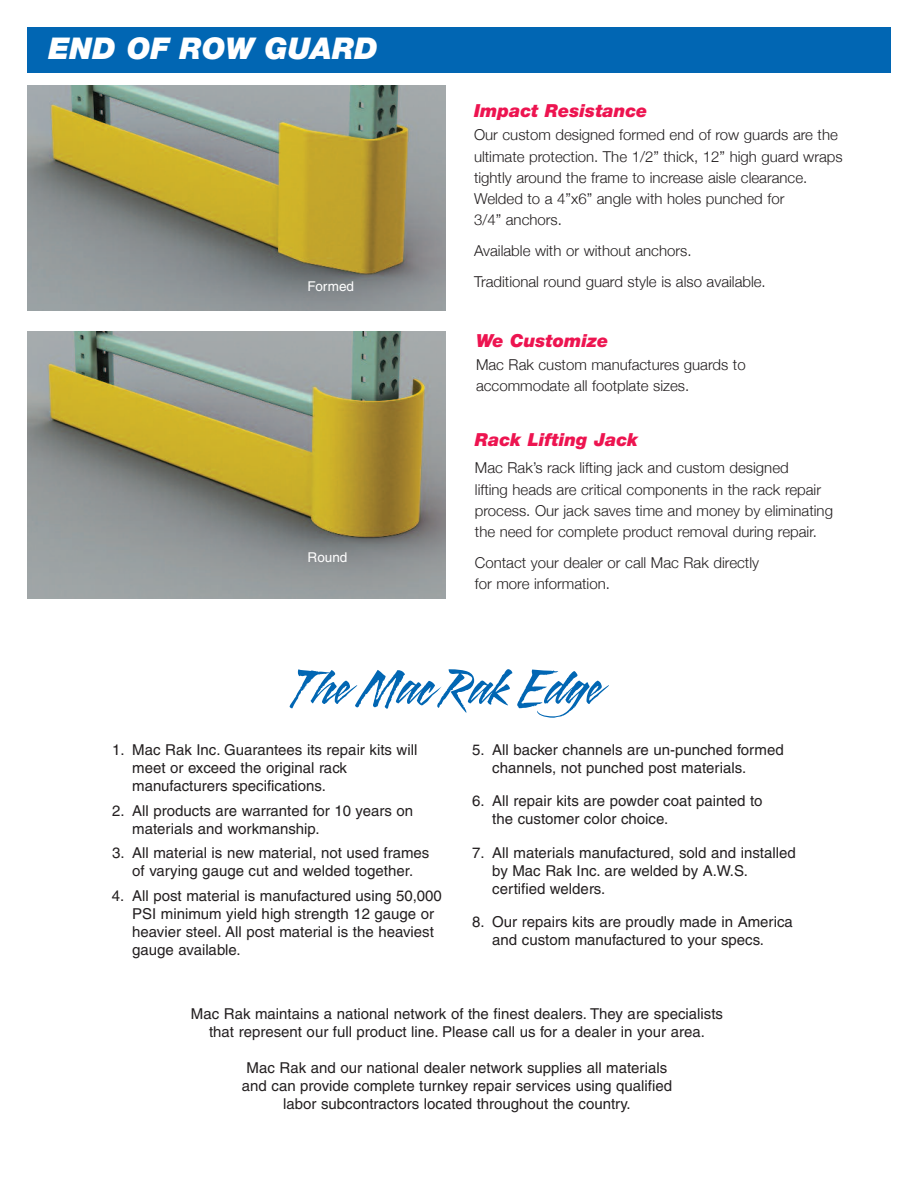
<style>
.page{position:relative;width:918px;height:1188px;background:#fff}
.page>*{position:absolute;margin:0;border:0;box-sizing:border-box;transform-origin:0 0}
.t1{font:italic 900 30px "Helvetica Neue";color:#fff}
.t2{font:italic 900 18px "Helvetica Neue";color:#ed1450}
.t3{font:15px/18px "Helvetica";color:#231f20}
.t4{font:300 15px/21.3px "Helvetica Neue";color:#231f20}
.t5{font:13.5px "Helvetica";color:#fff}
</style>
<div class="page">
<svg style="left:290px;top:669px;width:319px;height:49px"></svg>
<img style="left:27px;top:85px;width:419px;height:226px">
<img style="left:27px;top:331px;width:419px;height:267px">
<div style="left:27px;top:27px;width:864px;height:46px;background:#0166b3"></div>
<h1 class="t1" style="left:48px;top:38px;width:331px">END OF ROW GUARD</h1>
<p class="t2" style="left:474px;top:104px;width:175px">Impact Resistance</p>
<p class="t4" style="left:474px;top:124px;width:370px">Our custom designed formed end of row guards are the ultimate protection. the 1/2” thick, 12” high guard wraps tightly around the frame to increase aisle clearance.<br>Welded to a 4”x6” angle with holes punched for<br>3/4” anchors.</p>
<p class="t4" style="left:474px;top:240px;width:219px">Available with or without anchors.</p>
<p class="t5" style="left:308px;top:281px;width:48px">Formed</p>
<p class="t4" style="left:474px;top:271px;width:293px">traditional round guard style is also available.</p>
<p class="t5" style="left:308px;top:552px;width:41px">Round</p>
<p class="t2" style="left:476px;top:334px;width:134px">We Customize</p>
<p class="t4" style="left:476px;top:353px;width:271px">mac Rak custom manufactures guards to accommodate all footplate sizes.</p>
<p class="t2" style="left:475px;top:433px;width:165px">Rack Lifting Jack</p>
<p class="t4" style="left:475px;top:457px;width:360px">mac Rak’s rack lifting jack and custom designed<br>lifting heads are critical components in the rack repair process. Our jack saves time and money by eliminating the need for complete product removal during repair.</p>
<p class="t4" style="left:475px;top:552px;width:286px">contact your dealer or call mac Rak directly for more information.</p>
<p class="t3" style="left:132px;top:742px;width:287px;text-indent:-20px">1. Mac Rak Inc. Guarantees its repair kits will meet or exceed the original rack manufacturers specifications.</p>
<p class="t3" style="left:132px;top:803px;width:283px;text-indent:-20px">2. All products are warranted for 10 years on materials and workmanship.</p>
<p class="t3" style="left:112px;top:845px;width:319px;text-align:center">3. All material is new material, not used frames of varying gauge cut and welded together.</p>
<p class="t3" style="left:132px;top:888px;width:311px;text-indent:-20px">4. All post material is manufactured using 50,000<br>PSI minimum yield high strength 12 gauge or heavier steel. All post material is the heaviest gauge available.</p>
<p class="t3" style="left:492px;top:742px;width:293px;text-indent:-20px">5. All backer channels are un-punched formed channels, not punched post materials.</p>
<p class="t3" style="left:492px;top:794px;width:272px;text-indent:-20px">6. All repair kits are powder coat painted to the customer color choice.</p>
<p class="t3" style="left:492px;top:845px;width:305px;text-indent:-20px">7. All materials manufactured, sold and installed by Mac Rak Inc. are welded by A.W.S. certified welders.</p>
<p class="t3" style="left:472px;top:914px;width:322px;text-align:center">8. Our repairs kits are proudly made in America and custom manufactured to your specs.</p>
<p class="t3" style="left:191px;top:1007px;width:534px;text-align:center">Mac Rak maintains a national network of the finest dealers. They are specialists that represent our full product line. Please call us for a dealer in your area.</p>
<p class="t3" style="left:242px;top:1061px;width:432px;text-align:center">Mac Rak and our national dealer network supplies all materials and can provide complete turnkey repair services using qualified labor subcontractors located throughout the country.</p>
</div>
